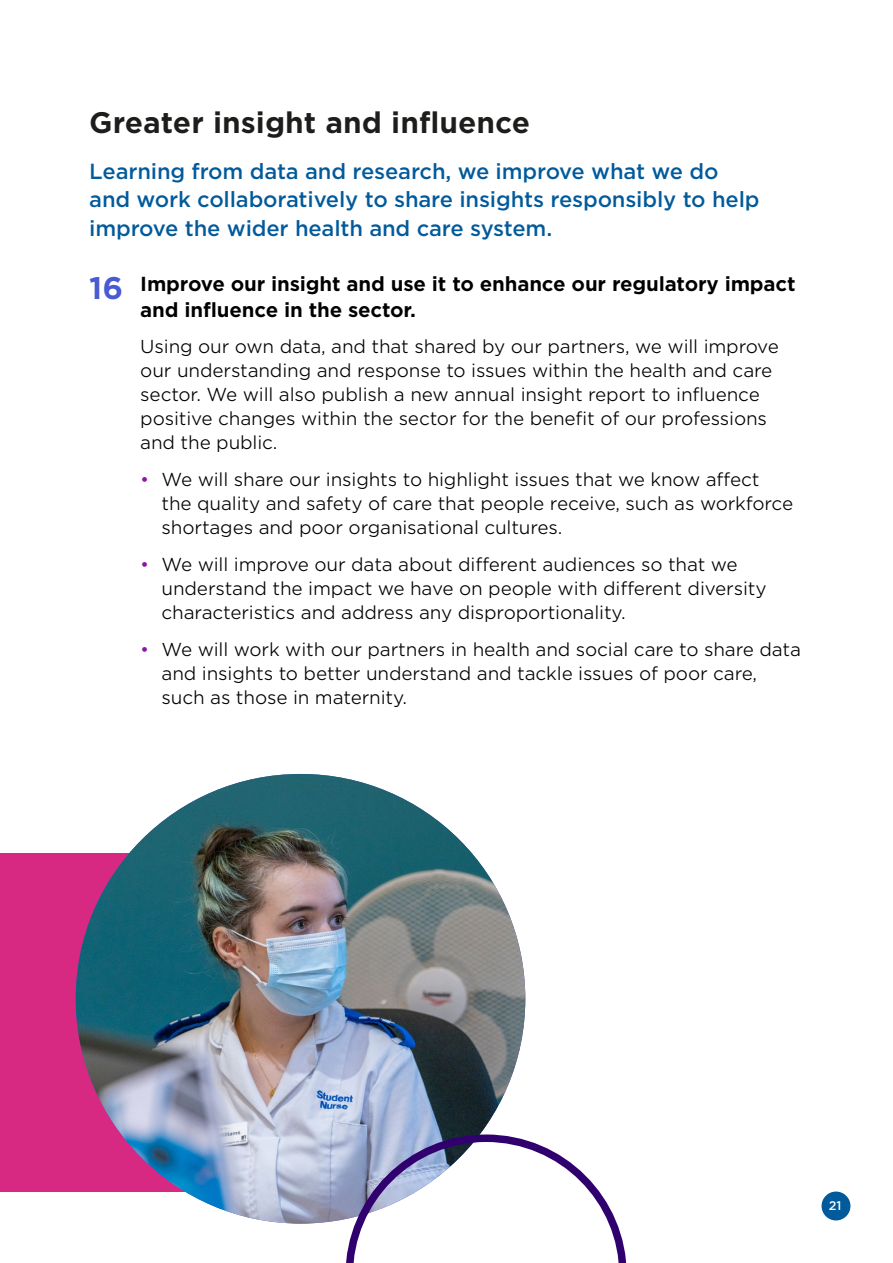
<style>
.page{position:relative;width:893px;height:1263px;background:#fff}
.page>*{position:absolute;margin:0;border:0;box-sizing:border-box;transform-origin:0 0}
.Subhead{font:700 28.5px "Gotham S Sm";color:#1d1d1b}
.Subhead-leadin{font:500 21px/28.5px "Gotham S Sm";letter-spacing:-.01em;color:#005a9b}
.t1{font:700 19.5px/25.5px "Gotham S Sm";letter-spacing:-.01em;color:#000}
.Body_copy_commitment{font:300 18px/24px "Gotham S Sm";letter-spacing:-.01em;color:#000}
.t2{font:500 12px "Gotham S Sm";color:#fff}
.s1{font-size:30px;color:#495ad4}
.s2{color:#8917a6}
</style>
<div class="page">
<div style="left:821px;top:1191px;width:29px;height:29px;background:#005a9b;border-radius:50%"></div>
<div style="left:0;top:853px;width:384px;height:338px;background:#d72882"></div>
<img style="left:76px;top:774px;width:449px;height:449px;border-radius:225px">
<svg style="left:345px;top:1134px;width:282px;height:129px"></svg>
<h2 class="Subhead" style="left:89px;top:103px;width:442px">Greater insight and influence</h2>
<h3 class="Subhead-leadin" style="left:89px;top:157px;width:672px">Learning from data and research, we improve what we do and work collaboratively to share insights responsibly to help improve the wider health and care system.</h3>
<p class="t1" style="left:140px;top:271px;width:657px;text-indent:-51px"><span class="s1">16</span> Improve our insight and use it to enhance our regulatory impact and influence in the sector.</p>
<p class="Body_copy_commitment" style="left:140px;top:334px;width:640px">Using our own data, and that shared by our partners, we will improve our understanding and response to issues within the health and care sector. We will also publish a new annual insight report to influence positive changes within the sector for the benefit of our professions and the public.</p>
<p class="Body_copy_commitment" style="left:162px;top:467px;width:633px;text-indent:-21px"><span class="s2">•</span> We will share our insights to highlight issues that we know affect the quality and safety of care that people receive, such as workforce shortages and poor organisational cultures.</p>
<p class="Body_copy_commitment" style="left:162px;top:552px;width:607px;text-indent:-21px"><span class="s2">•</span> We will improve our data about different audiences so that we understand the impact we have on people with different diversity characteristics and address any disproportionality.</p>
<p class="Body_copy_commitment" style="left:162px;top:637px;width:641px;text-indent:-21px"><span class="s2">•</span> We will work with our partners in health and social care to share data and insights to better understand and tackle issues of poor care, such as those in maternity.</p>
<p class="t2" style="left:829px;top:1198px;width:14px">21</p>
</div>
